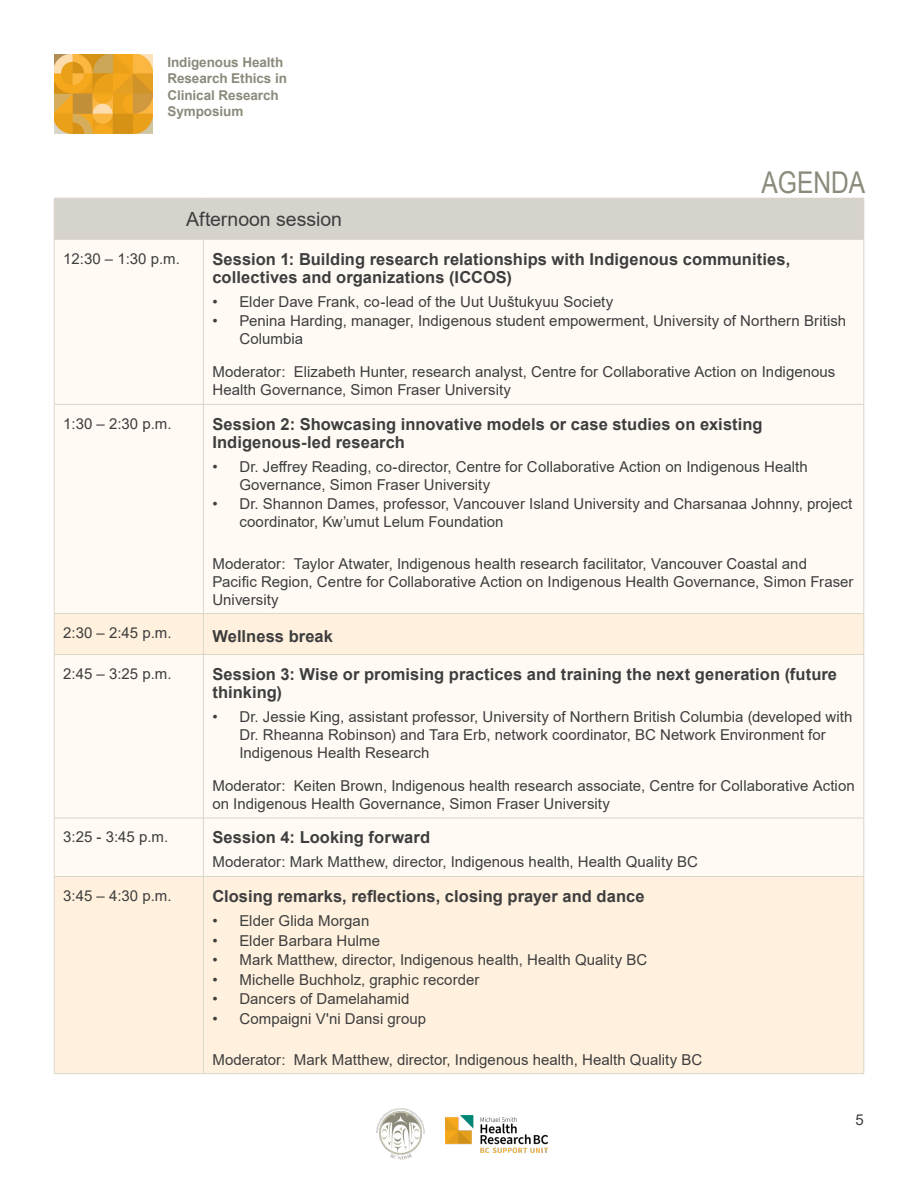
<style>
.page{position:relative;width:918px;height:1188px;background:#fff}
.page>*{position:absolute;margin:0;border:0;box-sizing:border-box;transform-origin:0 0}
.t1{font:30px "Arial Narrow";color:#8c8a7b}
.Section_Titles{font:19.5px "Arial";letter-spacing:-.005em;color:#3e3e3f}
.Breakout_Session_Title{font:700 16.5px/18px "Arial";letter-spacing:.005em;color:#3e3e3f}
.Breakout_Session_Copy{font:15px/18px "Arial";letter-spacing:.005em;color:#3e3e3f}
.t2{font:700 13.5px/16.5px "Arial";letter-spacing:-.005em;color:#8c8a7b}
</style>
<div class="page">
<img style="left:445px;top:1115px;width:102px;height:38px">
<img style="left:376px;top:1108px;width:50px;height:52px">
<img style="left:54px;top:54px;width:99px;height:80px">
<div style="left:54px;top:198px;width:810px;height:41px;background:#d6d2cc"></div>
<div style="left:55px;top:240px;width:809px;height:373px;background:#fffaf4"></div>
<svg style="left:55px;top:614px;width:809px;height:459px;fill:#fff1dd"></svg>
<hr style="left:54px;top:198px;width:149px;height:1px;background:#d9d6ca">
<hr style="left:54px;top:198px;width:1px;height:41px;background:#d9d6ca">
<hr style="left:203px;top:198px;width:661px;height:1px;background:#d9d6ca">
<hr style="left:864px;top:198px;width:1px;height:41px;background:#d9d6ca">
<hr style="left:54px;top:239px;width:149px;height:1px;background:#d9d6ca">
<hr style="left:54px;top:240px;width:1px;height:164px;background:#d9d6ca">
<hr style="left:203px;top:239px;width:661px;height:1px;background:#d9d6ca">
<hr style="left:203px;top:240px;width:1px;height:164px;background:#d9d6ca">
<hr style="left:864px;top:240px;width:1px;height:164px;background:#d9d6ca">
<hr style="left:54px;top:404px;width:149px;height:1px;background:#d9d6ca">
<hr style="left:54px;top:405px;width:1px;height:208px;background:#d9d6ca">
<hr style="left:203px;top:404px;width:661px;height:1px;background:#d9d6ca">
<hr style="left:203px;top:405px;width:1px;height:208px;background:#d9d6ca">
<hr style="left:864px;top:405px;width:1px;height:208px;background:#d9d6ca">
<hr style="left:54px;top:613px;width:149px;height:1px;background:#d9d6ca">
<hr style="left:54px;top:614px;width:1px;height:40px;background:#d9d6ca">
<hr style="left:203px;top:613px;width:661px;height:1px;background:#d9d6ca">
<hr style="left:203px;top:614px;width:1px;height:40px;background:#d9d6ca">
<hr style="left:864px;top:614px;width:1px;height:40px;background:#d9d6ca">
<hr style="left:54px;top:654px;width:149px;height:1px;background:#d9d6ca">
<hr style="left:54px;top:655px;width:1px;height:163px;background:#d9d6ca">
<hr style="left:203px;top:654px;width:661px;height:1px;background:#d9d6ca">
<hr style="left:203px;top:655px;width:1px;height:163px;background:#d9d6ca">
<hr style="left:864px;top:655px;width:1px;height:163px;background:#d9d6ca">
<hr style="left:54px;top:818px;width:149px;height:1px;background:#d9d6ca">
<hr style="left:54px;top:818px;width:1px;height:58px;background:#d9d6ca">
<hr style="left:203px;top:818px;width:661px;height:1px;background:#d9d6ca">
<hr style="left:203px;top:818px;width:1px;height:58px;background:#d9d6ca">
<hr style="left:864px;top:818px;width:1px;height:58px;background:#d9d6ca">
<hr style="left:54px;top:876px;width:149px;height:1px;background:#d9d6ca">
<hr style="left:54px;top:877px;width:1px;height:196px;background:#d9d6ca">
<hr style="left:203px;top:876px;width:661px;height:1px;background:#d9d6ca">
<hr style="left:203px;top:877px;width:1px;height:196px;background:#d9d6ca">
<hr style="left:864px;top:877px;width:1px;height:196px;background:#d9d6ca">
<hr style="left:54px;top:1073px;width:149px;height:1px;background:#d9d6ca">
<hr style="left:203px;top:1073px;width:661px;height:1px;background:#d9d6ca">
<p class="t2" style="left:167px;top:54px;width:121px">Indigenous Health<br>Research Ethics in<br>Clinical Research<br>Symposium</p>
<p class="Section_Titles" style="left:186px;top:206px;width:157px">Afternoon session</p>
<p class="t1" style="left:761px;top:160px;width:105px">AGENDA</p>
<p class="Breakout_Session_Copy" style="left:63px;top:249px;width:118px">12:30 – 1:30 p.m.</p>
<p class="Breakout_Session_Title" style="left:212px;top:250px;width:579px">Session 1: Building research relationships with Indigenous communities, collectives and organizations (ICCOS)</p>
<p class="Breakout_Session_Copy" style="left:212px;top:293px;width:402px">• Elder Dave Frank, co-lead of the Uut Uuštukyuu Society</p>
<p class="Breakout_Session_Copy" style="left:239px;top:312px;width:608px;text-indent:-27px">• Penina Harding, manager, Indigenous student empowerment, University of Northern British<br>Columbia</p>
<p class="Breakout_Session_Copy" style="left:212px;top:363px;width:625px">Moderator: Elizabeth Hunter, research analyst, Centre for Collaborative Action on Indigenous<br>Health Governance, Simon Fraser University</p>
<p class="Breakout_Session_Copy" style="left:63px;top:414px;width:110px">1:30 – 2:30 p.m.</p>
<p class="Breakout_Session_Title" style="left:212px;top:415px;width:552px">Session 2: Showcasing innovative models or case studies on existing<br>Indigenous-led research</p>
<p class="Breakout_Session_Copy" style="left:239px;top:458px;width:570px;text-indent:-27px">• Dr. Jeffrey Reading, co-director, Centre for Collaborative Action on Indigenous Health<br>Governance, Simon Fraser University</p>
<p class="Breakout_Session_Copy" style="left:239px;top:495px;width:615px;text-indent:-27px">• Dr. Shannon Dames, professor, Vancouver Island University and Charsanaa Johnny, project coordinator, Kw’umut Lelum Foundation</p>
<p class="Breakout_Session_Copy" style="left:212px;top:554px;width:643px">Moderator: Taylor Atwater, Indigenous health research facilitator, Vancouver Coastal and<br>Pacific Region, Centre for Collaborative Action on Indigenous Health Governance, Simon Fraser<br>University</p>
<p class="Breakout_Session_Copy" style="left:63px;top:624px;width:110px">2:30 – 2:45 p.m.</p>
<p class="Breakout_Session_Title" style="left:212px;top:628px;width:122px">Wellness break</p>
<p class="Breakout_Session_Copy" style="left:63px;top:665px;width:110px">2:45 – 3:25 p.m.</p>
<p class="Breakout_Session_Title" style="left:212px;top:665px;width:626px">Session 3: Wise or promising practices and training the next generation (future thinking)</p>
<p class="Breakout_Session_Copy" style="left:239px;top:708px;width:615px;text-indent:-27px">• Dr. Jessie King, assistant professor, University of Northern British Columbia (developed with<br>Dr. Rheanna Robinson) and Tara Erb, network coordinator, BC Network Environment for<br>Indigenous Health Research</p>
<p class="Breakout_Session_Copy" style="left:212px;top:777px;width:644px">Moderator: Keiten Brown, Indigenous health research associate, Centre for Collaborative Action on Indigenous Health Governance, Simon Fraser University</p>
<p class="Breakout_Session_Copy" style="left:63px;top:828px;width:107px">3:25 - 3:45 p.m.</p>
<p class="Breakout_Session_Title" style="left:212px;top:829px;width:219px">Session 4: Looking forward</p>
<p class="Breakout_Session_Copy" style="left:212px;top:853px;width:487px">Moderator: Mark Matthew, director, Indigenous health, Health Quality BC</p>
<p class="Breakout_Session_Copy" style="left:63px;top:887px;width:110px">3:45 – 4:30 p.m.</p>
<p class="Breakout_Session_Title" style="left:212px;top:887px;width:434px">Closing remarks, reflections, closing prayer and dance</p>
<p class="Breakout_Session_Copy" style="left:212px;top:912px;width:158px">• Elder Glida Morgan</p>
<p class="Breakout_Session_Copy" style="left:212px;top:931px;width:169px">• Elder Barbara Hulme</p>
<p class="Breakout_Session_Copy" style="left:212px;top:951px;width:436px">• Mark Matthew, director, Indigenous health, Health Quality BC</p>
<p class="Breakout_Session_Copy" style="left:212px;top:970px;width:269px">• Michelle Buchholz, graphic recorder</p>
<p class="Breakout_Session_Copy" style="left:212px;top:990px;width:199px">• Dancers of Damelahamid</p>
<p class="Breakout_Session_Copy" style="left:212px;top:1009px;width:215px">• Compaigni V'ni Dansi group</p>
<p class="Breakout_Session_Copy" style="left:212px;top:1050px;width:491px">Moderator: Mark Matthew, director, Indigenous health, Health Quality BC</p>
<p class="Breakout_Session_Copy" style="left:856px;top:1111px;width:10px">5</p>
</div>
